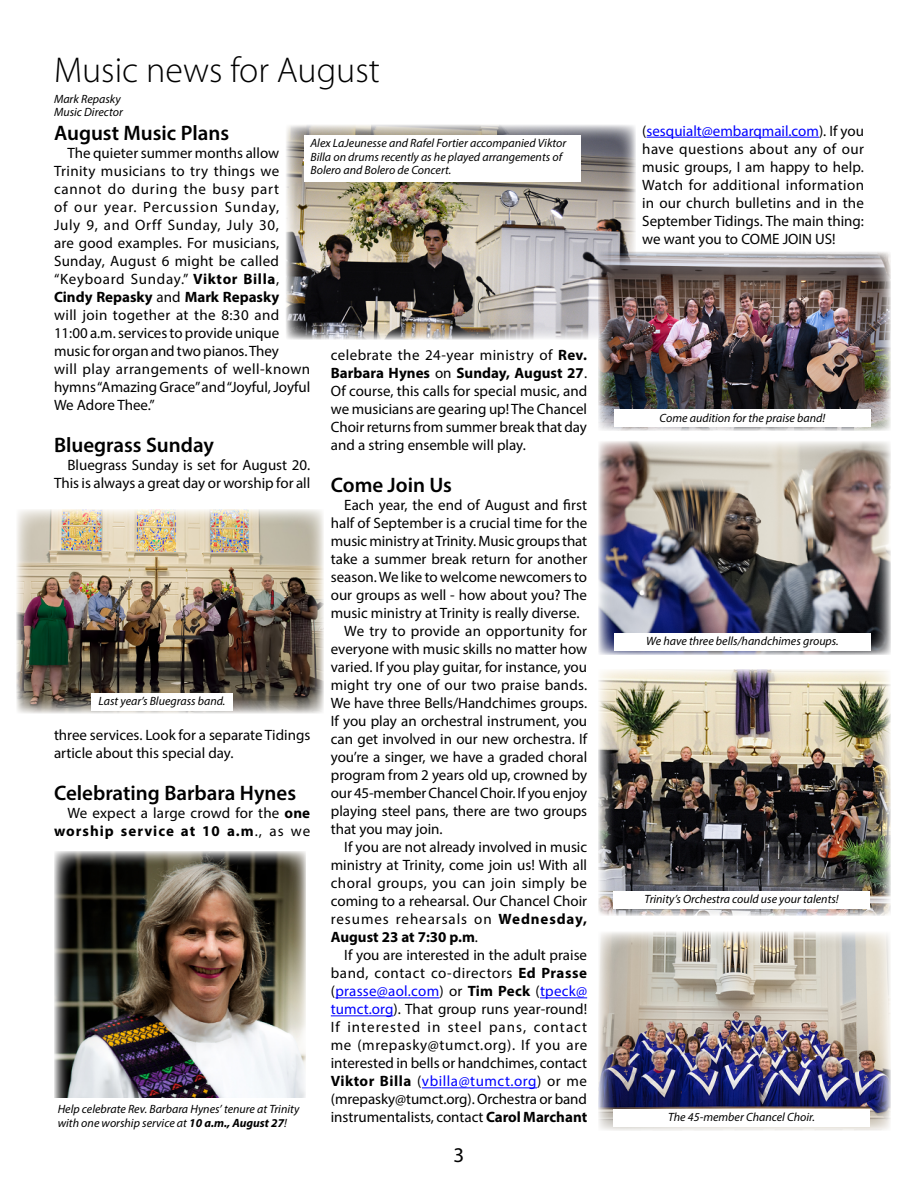
<style>
.page{position:relative;width:918px;height:1188px;background:#fff}
.page>*{position:absolute;margin:0;border:0;box-sizing:border-box;transform-origin:0 0}
.t1{font:300 36px "Myriad Pro";color:#000}
.t2{font:600 21px "Myriad Pro";color:#000}
.t3{font:21px "Myriad Pro";color:#000}
.t4{font:15px/18px "Myriad Pro";color:#000;text-align:right}
.t5{font:15px/18px "Myriad Pro";letter-spacing:.02em;color:#000}
.t6{font:15px "Myriad Pro";letter-spacing:.02em;color:#00f}
.t7{font:15px "Myriad Pro";letter-spacing:.04em;color:#000}
.t8{font:15px "Myriad Pro";letter-spacing:.03em;color:#000}
.t9{font:15px "Myriad Pro";letter-spacing:.07em;color:#000}
.t10{font:15px "Myriad Pro";letter-spacing:.065em;color:#000}
.t11{font:700 15px "Myriad Pro";color:#000}
.t12{font:italic 12px/13.5px "Myriad Pro";color:#000}
.s1{font-weight:700}
.s2{color:#00f}
.s3{font-weight:400}
.s4{color:#000}
.s5{font-weight:700;color:#000}
</style>
<div class="page">
<hr style="left:335px;top:997px;width:104px;height:1px;background:#00f">
<hr style="left:540px;top:997px;width:47px;height:1px;background:#00f">
<hr style="left:331px;top:1015px;width:63px;height:1px;background:#00f">
<hr style="left:422px;top:1087px;width:115px;height:1px;background:#00f">
<hr style="left:647px;top:137px;width:172px;height:1px;background:#00f">
<img style="left:286px;top:125px;width:350px;height:214px">
<img style="left:17px;top:509px;width:306px;height:205px">
<img style="left:54px;top:851px;width:252px;height:247px">
<img style="left:598px;top:252px;width:293px;height:178px">
<img style="left:598px;top:669px;width:293px;height:247px">
<img style="left:598px;top:932px;width:293px;height:198px">
<img style="left:598px;top:441px;width:293px;height:214px">
<div style="left:614px;top:1109px;width:256px;height:17px;background:#fff"></div>
<div style="left:614px;top:891px;width:256px;height:18px;background:#fff"></div>
<div style="left:91px;top:693px;width:142px;height:18px;background:#fff"></div>
<div style="left:304px;top:135px;width:276px;height:46px;background:#fff"></div>
<div style="left:614px;top:410px;width:257px;height:17px;background:#fff"></div>
<div style="left:614px;top:633px;width:257px;height:18px;background:#fff"></div>
<h1 class="t1" style="left:54px;top:50px;width:327px">Music news for August</h1>
<p class="t12" style="left:54px;top:92px;width:70px">Mark Repasky<br>Music Director</p>
<h2 class="t2" style="left:54px;top:120px;width:177px">August Music Plans</h2>
<p class="t5" style="left:54px;top:144px;width:258px;text-indent:14px">The quieter summer months allow<br>Trinity musicians to try things we cannot do during the busy part<br>of our year. Percussion Sunday,<br>July 9, and Orff Sunday, July 30,<br>are good examples. For musicians,<br>Sunday, August 6 might be called “Keyboard Sunday.” <span class="s1">Viktor Billa</span>,<br><span class="s1">Cindy Repasky</span> and <span class="s1">Mark Repasky<br></span>will join together at the 8:30 and<br>11:00 a.m. services to provide unique music for organ and two pianos. They<br>will play arrangements of well-known hymns “Amazing Grace” and “Joyful, Joyful<br>We Adore Thee.”</p>
<h2 class="t2" style="left:54px;top:432px;width:162px">Bluegrass Sunday</h2>
<p class="t4" style="left:54px;top:456px;width:258px">Bluegrass Sunday is set for August 20.<br>This is always a great day or worship for all</p>
<p class="t4" style="left:642px;top:121px;width:223px;text-align:justify">(<span class="s2">sesquialt@embarqmail.com</span>). If you have questions about any of our music groups, I am happy to help.<br>Watch for additional information in our church bulletins and in the September Tidings. The main thing: we want you to COME JOIN US!</p>
<p class="t12" style="left:310px;top:136px;width:257px">Alex LaJeunesse and Rafel Fortier accompanied Viktor<br>Billa on drums recently as he played arrangements of<br>Bolero and Bolero de Concert.</p>
<p class="t4" style="left:331px;top:346px;width:258px;text-align:justify">celebrate the 24-year ministry of <span class="s1">Rev.<br>Barbara Hynes</span> on <span class="s1">Sunday, August 27</span>.<br>Of course, this calls for special music, and we musicians are gearing up! The Chancel Choir returns from summer break that day and a string ensemble will play.</p>
<h2 class="t2" style="left:331px;top:472px;width:123px">Come Join Us</h2>
<p class="t4" style="left:344px;top:496px;width:244px">Each year, the end of August and first</p>
<p class="t4" style="left:331px;top:514px;width:258px">half of September is a crucial time for the</p>
<p class="t4" style="left:331px;top:532px;width:258px">music ministry at Trinity. Music groups that</p>
<p class="t4" style="left:331px;top:550px;width:258px">take a summer break return for another</p>
<p class="t4" style="left:331px;top:568px;width:258px">season. We like to welcome newcomers to</p>
<p class="t4" style="left:331px;top:586px;width:258px">our groups as well - how about you? The</p>
<p class="t4" style="left:331px;top:604px;width:250px">music ministry at Trinity is really diverse.</p>
<p class="t4" style="left:344px;top:622px;width:244px">We try to provide an opportunity for</p>
<p class="t4" style="left:331px;top:640px;width:258px">everyone with music skills no matter how</p>
<p class="t4" style="left:331px;top:658px;width:258px">varied. If you play guitar, for instance, you</p>
<p class="t4" style="left:331px;top:676px;width:258px">might try one of our two praise bands.</p>
<p class="t4" style="left:331px;top:694px;width:258px">We have three Bells/Handchimes groups.</p>
<p class="t4" style="left:331px;top:712px;width:258px">If you play an orchestral instrument, you</p>
<p class="t4" style="left:331px;top:730px;width:258px">can get involved in our new orchestra. If</p>
<p class="t4" style="left:331px;top:748px;width:258px">you’re a singer, we have a graded choral</p>
<p class="t4" style="left:331px;top:766px;width:258px">program from 2 years old up, crowned by</p>
<p class="t4" style="left:331px;top:784px;width:258px">our 45-member Chancel Choir. If you enjoy</p>
<p class="t4" style="left:331px;top:802px;width:258px">playing steel pans, there are two groups</p>
<p class="t4" style="left:331px;top:820px;width:113px">that you may join.</p>
<p class="t4" style="left:344px;top:838px;width:244px">If you are not already involved in music</p>
<p class="t4" style="left:331px;top:856px;width:258px">ministry at Trinity, come join us! With all</p>
<p class="t8" style="left:331px;top:874px;width:258px">choral groups, you can join simply be</p>
<p class="t4" style="left:331px;top:892px;width:258px">coming to a rehearsal. Our Chancel Choir</p>
<p class="t10" style="left:331px;top:910px;width:258px">resumes rehearsals on <span class="s1">Wednesday,</span></p>
<p class="t11" style="left:331px;top:928px;width:149px">August 23 at 7:30 p.m<span class="s3">.</span></p>
<p class="t4" style="left:344px;top:946px;width:244px">If you are interested in the adult praise</p>
<p class="t7" style="left:331px;top:964px;width:258px">band, contact co-directors <span class="s1">Ed Prasse</span></p>
<p class="t6" style="left:331px;top:982px;width:258px"><span class="s4">(</span>prasse@aol.com<span class="s4">) or</span> <span class="s5">Tim Peck</span> <span class="s4">(</span>tpeck@</p>
<p class="t4" style="left:331px;top:1000px;width:258px"><span class="s2">tumct.org</span>). That group runs year-round!</p>
<p class="t9" style="left:331px;top:1018px;width:258px">If interested in steel pans, contact</p>
<p class="t7" style="left:331px;top:1036px;width:258px">me (mrepasky@tumct.org). If you are</p>
<p class="t4" style="left:331px;top:1054px;width:258px">interested in bells or handchimes, contact</p>
<p class="t6" style="left:331px;top:1072px;width:258px"><span class="s5">Viktor Billa</span> <span class="s4">(</span>vbilla@tumct.org<span class="s4">) or me</span></p>
<p class="t4" style="left:331px;top:1090px;width:258px">(mrepasky@tumct.org). Orchestra or band</p>
<p class="t4" style="left:331px;top:1108px;width:258px">instrumentalists, contact <span class="s1">Carol Marchant</span></p>
<p class="t12" style="left:660px;top:411px;width:167px">Come audition for the praise band!</p>
<p class="t12" style="left:646px;top:634px;width:194px">We have three bells/handchimes groups.</p>
<p class="t12" style="left:99px;top:694px;width:128px">Last year’s Bluegrass band.</p>
<p class="t4" style="left:54px;top:726px;width:258px;text-align:left">three services. Look for a separate Tidings article about this special day.</p>
<h2 class="t2" style="left:54px;top:780px;width:244px">Celebrating Barbara Hynes</h2>
<p class="t4" style="left:54px;top:804px;width:258px">We expect a large crowd for the <span class="s1">one worship service at 10 a.m</span>., as we</p>
<p class="t12" style="left:645px;top:892px;width:196px">Trinity’s Orchestra could use your talents!</p>
<p class="t12" style="left:58px;top:1102px;width:243px">Help celebrate Rev. Barbara Hynes’ tenure at Trinity with one worship service at <span class="s1">10 a.m., August 27</span>!</p>
<p class="t12" style="left:668px;top:1110px;width:148px">The 45-member Chancel Choir.</p>
<h2 class="t3" style="left:454px;top:1142px;width:12px">3</h2>
</div>
